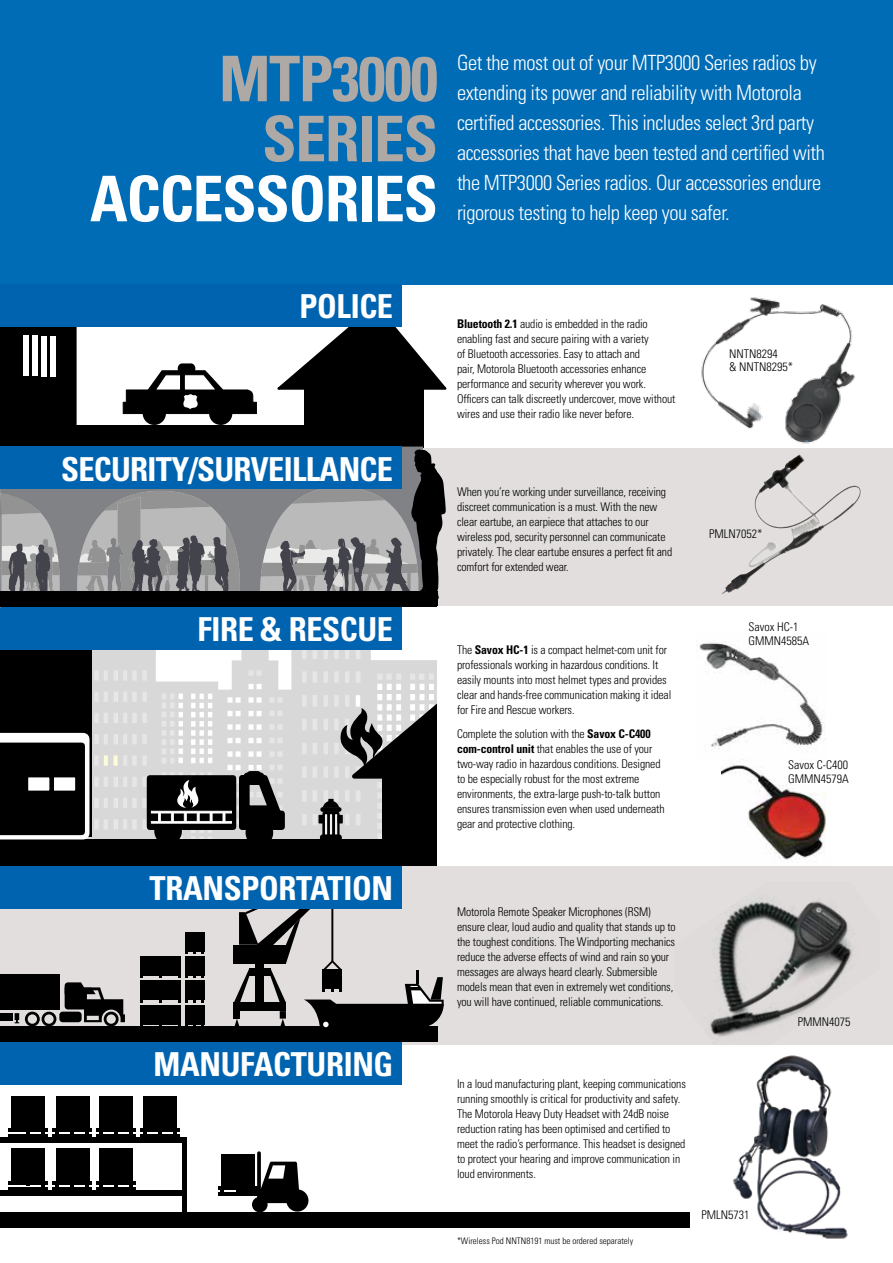
<style>
.page{position:relative;width:893px;height:1263px;background:#fff}
.page>*{position:absolute;margin:0;border:0;box-sizing:border-box;transform-origin:0 0}
.t1{font:700 condensed 63px/60px "Univers";letter-spacing:-.02em;color:#afa9a6;text-align:right}
.t2{font:700 condensed 63px "Univers";letter-spacing:-.02em;color:#fff}
.t3{font:700 condensed 33px "Univers";letter-spacing:-.01em;color:#fff}
.t4{font:300 condensed 21px/30px "Univers";letter-spacing:-.02em;color:#fff}
.t5{font:300 condensed 12px/15px "Univers";letter-spacing:-.01em;color:#000}
.t6{font:300 condensed 9px "Univers";color:#000}
.s1{font-weight:700}
</style>
<div class="page">
<div style="left:0;top:0;width:893px;height:284px;background:#016cb6"></div>
<svg style="left:0;top:649px;width:437px;height:191px;background:#dbdcdd"></svg>
<div style="left:0;top:840px;width:444px;height:26px;background:#000"></div>
<div style="left:382px;top:769px;width:65px;height:75px;background:#000"></div>
<div style="left:246px;top:819px;width:27px;height:27px;border:6px solid #000;border-radius:50%"></div>
<div style="left:322px;top:811px;width:18px;height:32px;background:#000;border-radius:3px"></div>
<div style="left:318px;top:815px;width:6px;height:8px;background:#000"></div>
<div style="left:320px;top:807px;width:22px;height:5px;background:#000;border-radius:2px"></div>
<div style="left:320px;top:834px;width:22px;height:7px;background:#000;border-radius:3px"></div>
<div style="left:0;top:560px;width:92px;height:277px;background:#000"></div>
<svg style="left:0;top:733px;width:90px;height:106px"></svg>
<div style="left:27px;top:776px;width:24px;height:16px;background:#fff;border:2px solid #000"></div>
<div style="left:53px;top:776px;width:24px;height:16px;background:#fff;border:2px solid #000"></div>
<svg style="left:144px;top:693px;width:144px;height:149px;background:#979797"></svg>
<svg style="left:323px;top:693px;width:115px;height:146px"></svg>
<div style="left:0;top:425px;width:389px;height:23px;background:#000"></div>
<div style="left:0;top:327px;width:77px;height:98px;background:#000"></div>
<div style="left:23px;top:335px;width:6px;height:40px;background:#fff"></div>
<div style="left:32px;top:335px;width:6px;height:40px;background:#fff"></div>
<div style="left:41px;top:337px;width:6px;height:40px;background:#fff"></div>
<div style="left:50px;top:337px;width:5px;height:40px;background:#fff"></div>
<svg style="left:277px;top:327px;width:170px;height:65px"></svg>
<div style="left:304px;top:382px;width:119px;height:67px;background:#000"></div>
<svg style="left:122px;top:363px;width:135px;height:62px"></svg>
<div style="left:143px;top:402px;width:23px;height:23px;background:#000;border-radius:50%"></div>
<div style="left:209px;top:402px;width:23px;height:23px;background:#000;border-radius:50%"></div>
<div style="left:0;top:448px;width:893px;height:159px;background:#e1dedd"></div>
<div style="left:1px;top:866px;width:892px;height:179px;background:#e1dedd"></div>
<div style="left:0;top:284px;width:402px;height:43px;background:#0063b0"></div>
<div style="left:0;top:607px;width:402px;height:42px;background:#0063b0"></div>
<img style="left:701px;top:297px;width:154px;height:147px">
<img style="left:751px;top:454px;width:68px;height:111px">
<img style="left:710px;top:895px;width:143px;height:142px">
<img style="left:733px;top:1055px;width:115px;height:184px">
<svg style="left:0;top:489px;width:261px;height:102px;background:#8e8f91"></svg>
<svg style="left:201px;top:524px;width:39px;height:67px;background:#8e8e91"></svg>
<div style="left:0;top:591px;width:438px;height:16px;background:#000"></div>
<div style="left:1px;top:1026px;width:437px;height:16px;background:#000"></div>
<svg style="left:261px;top:448px;width:185px;height:151px"></svg>
<div style="left:0;top:446px;width:402px;height:43px;background:#0063b0"></div>
<div style="left:438px;top:607px;width:455px;height:259px;background:#fff"></div>
<div style="left:0;top:973px;width:60px;height:36px;background:#000"></div>
<svg style="left:25px;top:1009px;width:31px;height:17px"></svg>
<div style="left:0;top:1013px;width:12px;height:7px;background:#000"></div>
<svg style="left:15px;top:1013px;width:4px;height:10px"></svg>
<div style="left:59px;top:1012px;width:23px;height:10px;background:#000;border-radius:3px"></div>
<svg style="left:65px;top:982px;width:60px;height:44px"></svg>
<div style="left:0;top:1212px;width:690px;height:15px;background:#000"></div>
<hr style="left:218px;top:1187px;width:39px;height:3px;background:#000">
<hr style="left:218px;top:1193px;width:39px;height:3px;background:#000">
<div style="left:221px;top:1154px;width:34px;height:34px;background:#000"></div>
<hr style="left:96px;top:1181px;width:40px;height:3px;background:#000">
<hr style="left:96px;top:1187px;width:40px;height:3px;background:#000">
<div style="left:100px;top:1148px;width:33px;height:34px;background:#000"></div>
<hr style="left:52px;top:1181px;width:40px;height:3px;background:#000">
<hr style="left:52px;top:1187px;width:40px;height:3px;background:#000">
<div style="left:56px;top:1148px;width:33px;height:34px;background:#000"></div>
<hr style="left:8px;top:1181px;width:40px;height:3px;background:#000">
<hr style="left:8px;top:1187px;width:40px;height:3px;background:#000">
<div style="left:12px;top:1148px;width:33px;height:34px;background:#000"></div>
<hr style="left:140px;top:1129px;width:40px;height:3px;background:#000">
<hr style="left:140px;top:1135px;width:40px;height:3px;background:#000">
<div style="left:144px;top:1096px;width:33px;height:33px;background:#000"></div>
<hr style="left:96px;top:1129px;width:40px;height:3px;background:#000">
<hr style="left:96px;top:1135px;width:40px;height:3px;background:#000">
<div style="left:100px;top:1096px;width:33px;height:33px;background:#000"></div>
<hr style="left:52px;top:1129px;width:40px;height:3px;background:#000">
<hr style="left:52px;top:1135px;width:40px;height:3px;background:#000">
<div style="left:56px;top:1096px;width:33px;height:33px;background:#000"></div>
<hr style="left:8px;top:1129px;width:40px;height:3px;background:#000">
<hr style="left:8px;top:1135px;width:40px;height:3px;background:#000">
<div style="left:12px;top:1096px;width:33px;height:33px;background:#000"></div>
<svg style="left:252px;top:1161px;width:47px;height:42px"></svg>
<div style="left:286px;top:1189px;width:22px;height:22px;background:#000;border-radius:50%"></div>
<div style="left:252px;top:1197px;width:16px;height:15px;background:#000;border-radius:50%"></div>
<svg style="left:257px;top:1151px;width:4px;height:48px"></svg>
<div style="left:1px;top:1190px;width:186px;height:5px;background:#000"></div>
<div style="left:1px;top:1137px;width:186px;height:5px;background:#000"></div>
<hr style="left:183px;top:1139px;width:4px;height:86px;background:#000">
<div style="left:236px;top:1189px;width:26px;height:5px;background:#000"></div>
<div style="left:0;top:1042px;width:402px;height:42px;background:#0063b0"></div>
<img style="left:696px;top:641px;width:129px;height:108px">
<img style="left:722px;top:759px;width:104px;height:101px">
<svg style="left:234px;top:909px;width:210px;height:119px"></svg>
<div style="left:185px;top:1005px;width:19px;height:19px;background:#000"></div>
<div style="left:185px;top:981px;width:19px;height:19px;background:#000"></div>
<div style="left:185px;top:956px;width:19px;height:19px;background:#000"></div>
<div style="left:185px;top:932px;width:19px;height:19px;background:#000"></div>
<div style="left:140px;top:1005px;width:41px;height:19px;background:#000"></div>
<div style="left:140px;top:981px;width:41px;height:19px;background:#000"></div>
<svg style="left:179px;top:975px;width:8px;height:3px"></svg>
<div style="left:140px;top:956px;width:41px;height:19px;background:#000"></div>
<div style="left:0;top:866px;width:402px;height:43px;background:#0063b0"></div>
<h1 class="t1" style="left:219px;top:48px;width:220px">MTP3000<br>SERIES</h1>
<h1 class="t2" style="left:90px;top:160px;width:349px">ACCESSORIES</h1>
<p class="t4" style="left:457px;top:48px;width:369px">Get the most out of your MTP3000 Series radios by extending its power and reliability with Motorola certified accessories. This includes select 3rd party accessories that have been tested and certified with the MTP3000 Series radios. Our accessories endure rigorous testing to help keep you safer.</p>
<h2 class="t3" style="left:300px;top:286px;width:95px">POLICE</h2>
<h2 class="t3" style="left:61px;top:449px;width:334px">SECURITY/SURVEILLANCE</h2>
<h2 class="t3" style="left:198px;top:609px;width:197px">FIRE &amp; RESCUE</h2>
<h2 class="t3" style="left:150px;top:868px;width:245px">TRANSPORTATION</h2>
<h2 class="t3" style="left:153px;top:1044px;width:241px">MANUFACTURING</h2>
<p class="t5" style="left:457px;top:316px;width:220px"><span class="s1">Bluetooth 2.1</span> audio is embedded in the radio enabling fast and secure pairing with a variety<br>of Bluetooth accessories. Easy to attach and<br>pair, Motorola Bluetooth accessories enhance performance and security wherever you work.<br>Officers can talk discreetly undercover, move without wires and use their radio like never before.</p>
<p class="t5" style="left:457px;top:484px;width:217px">When you’re working under surveillance, receiving discreet communication is a must. With the new clear eartube, an earpiece that attaches to our wireless pod, security personnel can communicate privately. The clear eartube ensures a perfect fit and comfort for extended wear.</p>
<p class="t5" style="left:457px;top:642px;width:216px">The <span class="s1">Savox HC-1</span> is a compact helmet-com unit for professionals working in hazardous conditions. It easily mounts into most helmet types and provides clear and hands-free communication making it ideal for Fire and Rescue workers.</p>
<p class="t5" style="left:457px;top:726px;width:209px">Complete the solution with the <span class="s1">Savox C-C400 com-control unit</span> that enables the use of your two-way radio in hazardous conditions. Designed to be especially robust for the most extreme environments, the extra-large push-to-talk button ensures transmission even when used underneath gear and protective clothing.</p>
<p class="t5" style="left:729px;top:347px;width:65px;line-height:12.8px">NNTN8294<br>&amp; NNTN8295*</p>
<p class="t5" style="left:709px;top:526px;width:55px">PMLN7052*</p>
<p class="t5" style="left:748px;top:619px;width:62px;line-height:14.4px">Savox HC-1<br>GMMN4585A</p>
<p class="t5" style="left:788px;top:757px;width:62px;line-height:14.4px">Savox C-C400<br>GMMN4579A</p>
<p class="t5" style="left:457px;top:904px;width:220px">Motorola Remote Speaker Microphones (RSM) ensure clear, loud audio and quality that stands up to the toughest conditions. The Windporting mechanics reduce the adverse effects of wind and rain so your messages are always heard clearly. Submersible models mean that even in extremely wet conditions, you will have continued, reliable communications.</p>
<p class="t5" style="left:457px;top:1076px;width:230px">In a loud manufacturing plant, keeping communications running smoothly is critical for productivity and safety.<br>The Motorola Heavy Duty Headset with 24dB noise reduction rating has been optimised and certified to meet the radio’s performance. This headset is designed to protect your hearing and improve communication in loud environments.</p>
<p class="t6" style="left:457px;top:1235px;width:178px">*Wireless Pod NNTN8191 must be ordered separately</p>
<p class="t5" style="left:702px;top:1207px;width:49px">PMLN5731</p>
<p class="t5" style="left:798px;top:1014px;width:54px">PMMN4075</p>
</div>
